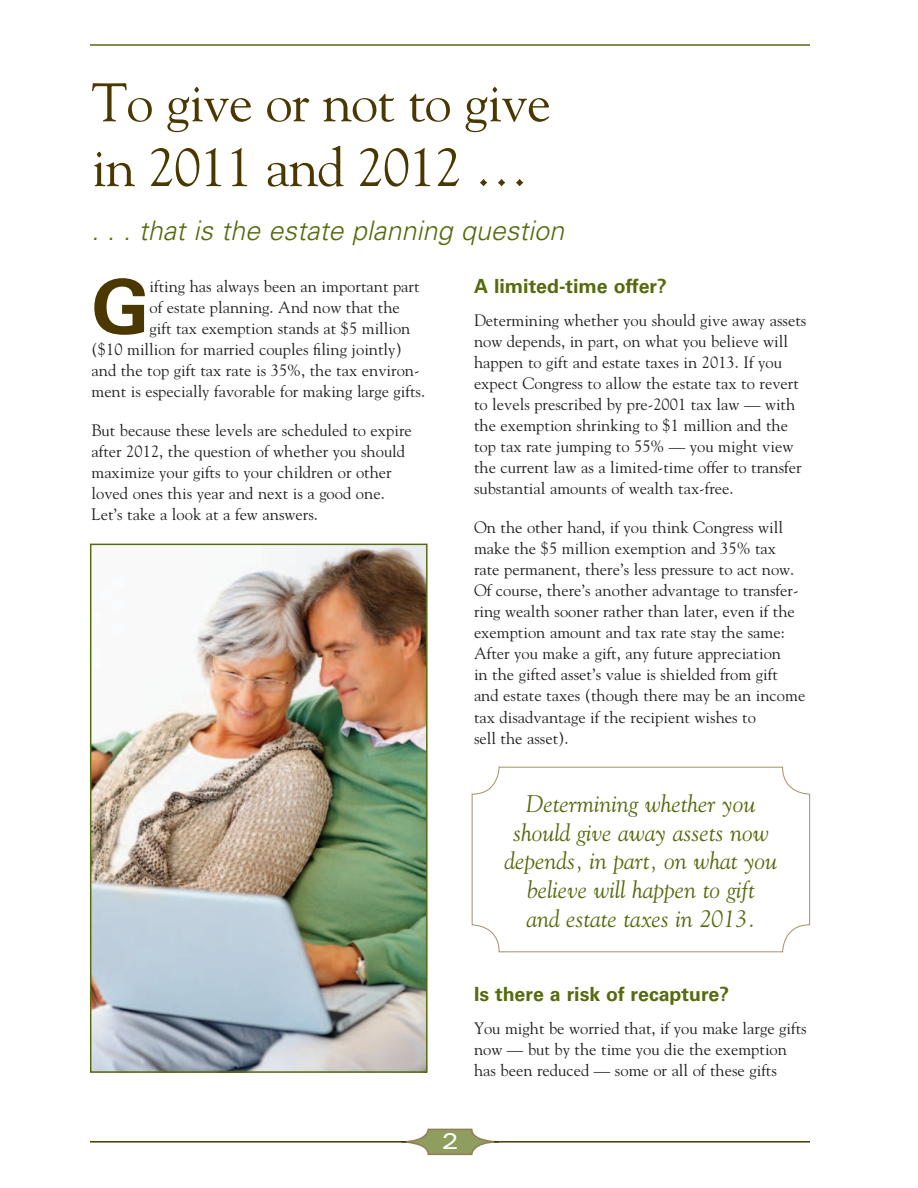
<style>
.page{position:relative;width:918px;height:1188px;background:#fff}
.page>*{position:absolute;margin:0;border:0;box-sizing:border-box;transform-origin:0 0}
.t1{font:700 74.55px "Univers LT Std";color:#4a3800}
.t2{font:54px/64.8px "Goudy Std";letter-spacing:-.02em;color:#4a3800}
.t3{font:italic 300 27px "Univers LT Std";color:#556b0e}
.t4{font:italic 24px/28.8px "Goudy Std";color:#556b0e;text-align:center}
.t5{font:expanded 22.5px "Univers LT Std";color:#fff}
.t6{font:700 19.5px "Univers LT Std";color:#556b0e}
.t7{font:16.5px/21px "Goudy Std";color:#231f20}
</style>
<div class="page">
<hr style="left:90px;top:44px;width:720px;height:2px;background:#556b0e">
<svg style="left:406px;top:1128px;width:90px;height:28px"></svg>
<hr style="left:90px;top:1141px;width:316px;height:2px;background:#4a3800">
<hr style="left:494px;top:1141px;width:316px;height:2px;background:#4a3800">
<img style="left:93px;top:547px;width:332px;height:523px">
<div style="left:90px;top:544px;width:338px;height:529px;border:2px solid #556b0e"></div>
<div style="left:472px;top:767px;width:338px;height:185px;border:1px solid #a39168;border-radius:27px"></div>
<h2 class="t2" style="left:92px;top:69px;width:461px">To give or not to give in 2011 and 2012 …</h2>
<h3 class="t3" style="left:92px;top:214px;width:474px">. . . that is the estate planning question</h3>
<h1 class="t1" style="left:92px;top:264px;width:60px">G</h1>
<p class="t7" style="left:150px;top:275px;width:272px">ifting has always been an important part</p>
<p class="t7" style="left:150px;top:296px;width:252px">of estate planning. And now that the</p>
<p class="t7" style="left:150px;top:317px;width:262px">gift tax exemption stands at $5 million</p>
<p class="t7" style="left:92px;top:338px;width:312px">($10 million for married couples filing jointly)</p>
<p class="t7" style="left:92px;top:359px;width:330px">and the top gift tax rate is 35%, the tax environ-</p>
<p class="t7" style="left:92px;top:380px;width:335px">ment is especially favorable for making large gifts.</p>
<p class="t7" style="left:92px;top:419px;width:322px">But because these levels are scheduled to expire after 2012, the question of whether you should maximize your gifts to your children or other loved ones this year and next is a good one.<br>Let’s take a look at a few answers.</p>
<p class="t6" style="left:474px;top:275px;width:194px">A limited-time offer?</p>
<p class="t7" style="left:474px;top:310px;width:334px">Determining whether you should give away assets now depends, in part, on what you believe will happen to gift and estate taxes in 2013. If you expect Congress to allow the estate tax to revert to levels prescribed by pre-2001 tax law — with the exemption shrinking to $1 million and the top tax rate jumping to 55% — you might view the current law as a limited-time offer to transfer substantial amounts of wealth tax-free.</p>
<p class="t7" style="left:474px;top:517px;width:333px">On the other hand, if you think Congress will make the $5 million exemption and 35% tax rate permanent, there’s less pressure to act now.<br>Of course, there’s another advantage to transfer&shy;ring wealth sooner rather than later, even if the exemption amount and tax rate stay the same:<br>After you make a gift, any future appreciation<br>in the gifted asset’s value is shielded from gift and estate taxes (though there may be an income tax disadvantage if the recipient wishes to<br>sell the asset).</p>
<h3 class="t4" style="left:504px;top:789px;width:274px">Determining whether you should give away assets now depends, in part, on what you believe will happen to gift<br>and estate taxes in 2013.</h3>
<p class="t6" style="left:474px;top:983px;width:257px">Is there a risk of recapture?</p>
<p class="t7" style="left:474px;top:1018px;width:334px">You might be worried that, if you make large gifts now — but by the time you die the exemption has been reduced — some or all of these gifts</p>
<h3 class="t5" style="left:442px;top:1128px;width:18px">2</h3>
</div>
